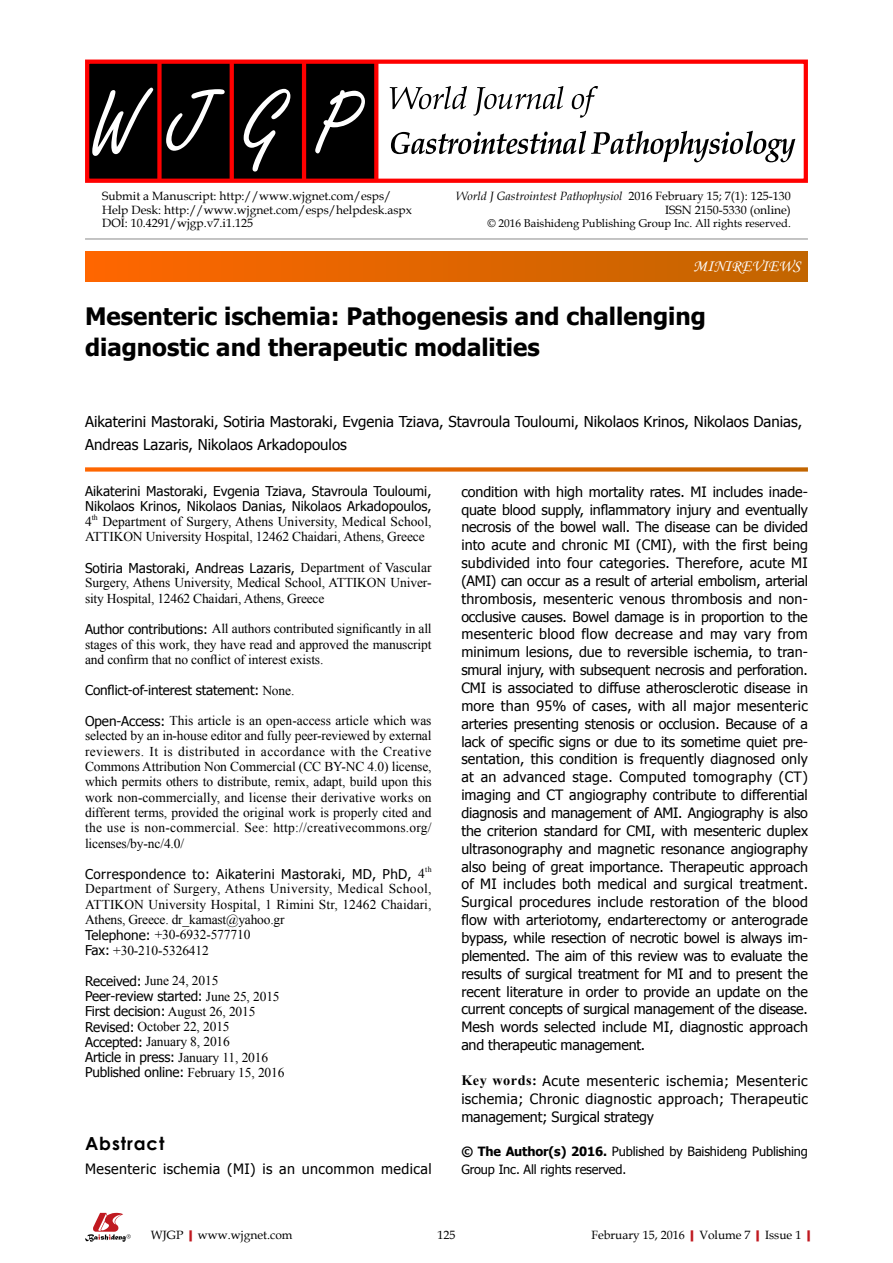
<style>
.page{position:relative;width:893px;height:1263px;background:#fff}
.page>*{position:absolute;margin:0;border:0;box-sizing:border-box;transform-origin:0 0}
.t1{font:700 24px/31.5px "Tahoma";color:#000}
.t2{font:700 18px "Century Gothic";letter-spacing:.05em;color:#000}
.t3{font:16.5px "Monotype Corsiva";color:#fff}
.t4{font:15px/22.5px "Tahoma";color:#000}
.t5{font:14.25px/17.9px "Tahoma";letter-spacing:.005em;color:#000;text-align:justify}
.t6{font:14.25px "Tahoma";letter-spacing:.03em;color:#000}
.t7{font:13.5px/15.3px "Times New Roman";letter-spacing:-.01em;color:#000}
.t8{font:13.5px/15.1px "Tahoma";color:#000;text-align:justify}
.t9{font:13.5px "Tahoma";letter-spacing:.03em;color:#000}
.t10{font:12.75px/17.9px "Tahoma";letter-spacing:-.01em;color:#000}
.t11{font:12px/13.5px "Book Antiqua";color:#000;text-align:right}
.t12{font:11.25px "Book Antiqua";color:#000}
.t13{font:7.8px "Times New Roman";color:#000}
.s1{font-style:italic}
.s2{font-family:"Times New Roman"}
.s3{font-family:"Times New Roman";font-weight:700}
.s4{font-weight:700}
.s5{font-family:"Tahoma"}
.s6{font-weight:700;color:#c01920}
</style>
<div class="page">
<div style="left:85px;top:252px;width:723px;height:29px;background:linear-gradient(to right,#f60,#c16500)"></div>
<hr style="left:85px;top:239px;width:723px;height:1px;background:#898989">
<svg style="left:85px;top:467px;width:723px;height:5px;background:#e47c26"></svg>
<svg style="left:85px;top:1213px;width:46px;height:29px"></svg>
<div style="left:87px;top:61px;width:289px;height:121px;background:#000"></div>
<div style="left:157px;top:61px;width:5px;height:121px;background:#f00"></div>
<svg style="left:230px;top:65px;width:4px;height:113px"></svg>
<hr style="left:302px;top:61px;width:4px;height:121px;background:#f00">
<svg style="left:374px;top:65px;width:4px;height:113px"></svg>
<div style="left:85px;top:60px;width:723px;height:123px;border:4px solid #f00"></div>
<svg style="left:315px;top:90px;width:50px;height:63px"></svg>
<svg style="left:244px;top:89px;width:46px;height:83px"></svg>
<svg style="left:166px;top:89px;width:59px;height:62px"></svg>
<svg style="left:92px;top:88px;width:61px;height:68px"></svg>
<svg style="left:390px;top:86px;width:208px;height:32px"></svg>
<svg style="left:391px;top:131px;width:404px;height:31px"></svg>
<p class="t11" style="left:102px;top:189px;width:311px;text-align:left">Submit a Manuscript: http://www.wjgnet.com/esps/<br>Help Desk: http://www.wjgnet.com/esps/helpdesk.aspx<br>DOI: 10.4291/wjgp.v7.i1.125</p>
<p class="t11" style="left:456px;top:189px;width:336px"><span class="s1">World J Gastrointest Pathophysiol</span> 2016 February 15; 7(1): 125-130<br>ISSN 2150-5330 (online)</p>
<p class="t12" style="left:487px;top:215px;width:305px">© 2016 Baishideng Publishing Group Inc. All rights reserved.</p>
<p class="t3" style="left:693px;top:256px;width:109px">MINIREVIEWS</p>
<p class="t1" style="left:85px;top:298px;width:622px">Mesenteric ischemia: Pathogenesis and challenging diagnostic and therapeutic modalities</p>
<p class="t4" style="left:85px;top:410px;width:719px">Aikaterini Mastoraki, Sotiria Mastoraki, Evgenia Tziava, Stavroula Touloumi, Nikolaos Krinos, Nikolaos Danias,<br>Andreas Lazaris, Nikolaos Arkadopoulos</p>
<p class="t8" style="left:85px;top:483px;width:348px">Aikaterini Mastoraki, Evgenia Tziava, Stavroula Touloumi, Nikolaos Krinos, Nikolaos Danias, Nikolaos Arkadopoulos, <span class="s2">4</span></p>
<p class="t5" style="left:461px;top:482px;width:348px">condition with high mortality rates. ΜΙ includes inade&shy;quate blood supply, inflammatory injury and eventually necrosis of the bowel wall. The disease can be divided into acute and chronic MI (CMI), with the first being subdivided into four categories. Therefore, acute MI (AMI) can occur as a result of arterial embolism, arterial thrombosis, mesenteric venous thrombosis and non&shy;occlusive causes. Bowel damage is in proportion to the mesenteric blood flow decrease and may vary from minimum lesions, due to reversible ischemia, to tran&shy;smural injury, with subsequent necrosis and perforation.<br>CMI is associated to diffuse atherosclerotic disease in more than 95% of cases, with all major mesenteric arteries presenting stenosis or occlusion. Because of a lack of specific signs or due to its sometime quiet pre&shy;sentation, this condition is frequently diagnosed only at an advanced stage. Computed tomography (CT) imaging and CT angiography contribute to differential diagnosis and management of AMI. Angiography is also the criterion standard for CMI, with mesenteric duplex ultrasonography and magnetic resonance angiography also being of great importance. Therapeutic approach of MI includes both medical and surgical treatment.<br>Surgical procedures include restoration of the blood flow with arteriotomy, endarterectomy or anterograde bypass, while resection of necrotic bowel is always im&shy;plemented. The aim of this review was to evaluate the results of surgical treatment for MI and to present the recent literature in order to provide an update on the current concepts of surgical management of the disease.<br>Mesh words selected include MI, diagnostic approach and therapeutic management.</p>
<p class="t5" style="left:461px;top:1071px;width:348px"><span class="s3">Key words:</span> Acute mesenteric ischemia; Mesenteric ischemia; Chronic diagnostic approach; Therapeutic management; Surgical strategy</p>
<p class="t10" style="left:461px;top:1142px;width:348px"><span class="s4">© The Author(s) 2016.</span> Published by Baishideng Publishing<br>Group Inc. All rights reserved.</p>
<p class="t13" style="left:92px;top:512px;width:8px">th</p>
<p class="t7" style="left:85px;top:514px;width:348px;text-indent:17px">Department of Surgery, Athens University, Medical School,<br>ATTIKON University Hospital, 12462 Chaidari, Athens, Greece</p>
<p class="t7" style="left:85px;top:560px;width:348px;text-align:justify"><span class="s5">Sotiria Mastoraki, Andreas Lazaris,</span> Department of Vascular Surgery, Athens University, Medical School, ATTIKON Univer&shy;sity Hospital, 12462 Chaidari, Athens, Greece</p>
<p class="t7" style="left:85px;top:621px;width:348px;text-align:justify"><span class="s5">Author contributions:</span> All authors contributed significantly in all stages of this work, they have read and approved the manuscript and confirm that no conflict of interest exists.</p>
<p class="t8" style="left:85px;top:682px;width:211px">Conflict-of-interest statement: <span class="s2">None.</span></p>
<p class="t7" style="left:85px;top:713px;width:348px;text-align:justify"><span class="s5">Open-Access:</span> This article is an open-access article which was selected by an in-house editor and fully peer-reviewed by external reviewers. It is distributed in accordance with the Creative Commons Attribution Non Commercial (CC BY-NC 4.0) license, which permits others to distribute, remix, adapt, build upon this work non-commercially, and license their derivative works on different terms, provided the original work is properly cited and the use is non-commercial. See: http://creativecommons.org/ licenses/by-nc/4.0/</p>
<p class="t9" style="left:85px;top:864px;width:341px">Correspondence to: Aikaterini Mastoraki, MD, PhD, <span class="s2">4</span></p>
<p class="t13" style="left:425px;top:864px;width:8px">th</p>
<p class="t7" style="left:85px;top:881px;width:348px">Department of Surgery, Athens University, Medical School, ATTIKON University Hospital, 1 Rimini Str, 12462 Chaidari, Athens, Greece. dr_kamast@yahoo.gr<br><span class="s5">Telephone:</span> +30-6932-577710<br><span class="s5">Fax:</span> +30-210-5326412</p>
<p class="t7" style="left:85px;top:973px;width:201px"><span class="s5">Received:</span> June 24, 2015<br><span class="s5">Peer-review started:</span> June 25, 2015<br><span class="s5">First decision:</span> August 26, 2015<br><span class="s5">Revised:</span> October 22, 2015<br><span class="s5">Accepted:</span> January 8, 2016<br><span class="s5">Article in press:</span> January 11, 2016<br><span class="s5">Published online:</span> February 15, 2016</p>
<p class="t2" style="left:85px;top:1130px;width:81px">Abstract</p>
<p class="t6" style="left:85px;top:1159px;width:348px">Mesenteric ischemia (MI) is an uncommon medical</p>
<p class="t11" style="left:151px;top:1227px;width:143px">WJGP<span class="s6">|</span>www.wjgnet.com</p>
<p class="t11" style="left:437px;top:1227px;width:19px">125</p>
<p class="t11" style="left:591px;top:1227px;width:226px">February 15, 2016<span class="s6">|</span>Volume 7<span class="s6">|</span>Issue 1<span class="s6">|</span></p>
</div>
